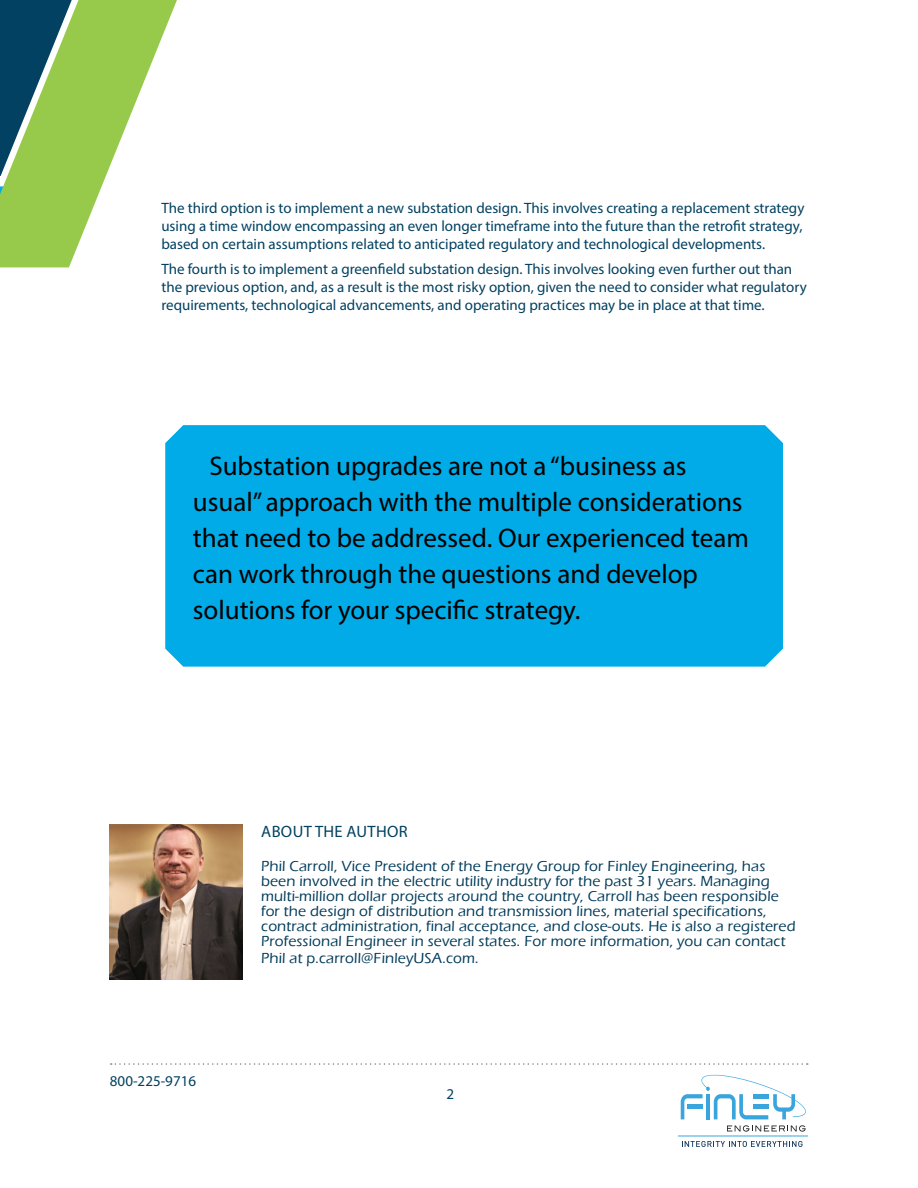
<style>
.page{position:relative;width:918px;height:1188px;background:#fff}
.page>*{position:absolute;margin:0;border:0;box-sizing:border-box;transform-origin:0 0}
.t1{font:27px/36px "Myriad Pro";color:#000}
.t2{font:16.5px "Myriad Pro";letter-spacing:.02em;color:#024161}
.t3{font:15px/18px "Myriad Pro";color:#024161}
.t4{font:500 15px/15px "Eras ITC";letter-spacing:.01em;color:#023b5a}
</style>
<div class="page">
<svg style="left:681px;top:1074px;width:125px;height:45px"></svg>
<svg style="left:727px;top:1125px;width:79px;height:7px"></svg>
<hr style="left:678px;top:1136px;width:130px;height:1px;background:#3aa5dc">
<svg style="left:682px;top:1141px;width:121px;height:6px"></svg>
<svg style="left:111px;top:1063px;width:697px;height:2px"></svg>
<svg style="left:0;top:0;width:177px;height:267px;fill:#97ca4b"></svg>
<div style="left:165px;top:425px;width:618px;height:242px;background:#00abe7"></div>
<div style="left:191px;top:452px;width:566px;height:201px;background:#00abe7"></div>
<img style="left:110px;top:824px;width:132px;height:155px">
<p class="t3" style="left:161px;top:199px;width:645px">The third option is to implement a new substation design. This involves creating a replacement strategy using a time window encompassing an even longer timeframe into the future than the retrofit strategy, based on certain assumptions related to anticipated regulatory and technological developments.</p>
<p class="t3" style="left:161px;top:260px;width:647px">The fourth is to implement a greenfield substation design. This involves looking even further out than the previous option, and, as a result is the most risky option, given the need to consider what regulatory requirements, technological advancements, and operating practices may be in place at that time.</p>
<h1 class="t1" style="left:193px;top:447px;width:558px;text-indent:16px">Substation upgrades are not a “business as usual” approach with the multiple considerations that need to be addressed. Our experienced team can work through the questions and develop solutions for your specific strategy.</h1>
<p class="t3" style="left:110px;top:1072px;width:88px">800-225-9716</p>
<p class="t2" style="left:261px;top:821px;width:148px">ABOUT THE AUTHOR</p>
<p class="t4" style="left:261px;top:859px;width:536px">Phil Carroll, Vice President of the Energy Group for Finley Engineering, has been involved in the electric utility industry for the past 31 years. Managing multi-million dollar projects around the country, Carroll has been responsible for the design of distribution and transmission lines, material specifications, contract administration, final acceptance, and close-outs. He is also a registered Professional Engineer in several states. For more information, you can contact</p>
<p class="t4" style="left:261px;top:950px;width:219px">Phil at p.carroll@FinleyUSA.com.</p>
<p class="t3" style="left:446px;top:1085px;width:9px">2</p>
</div>
